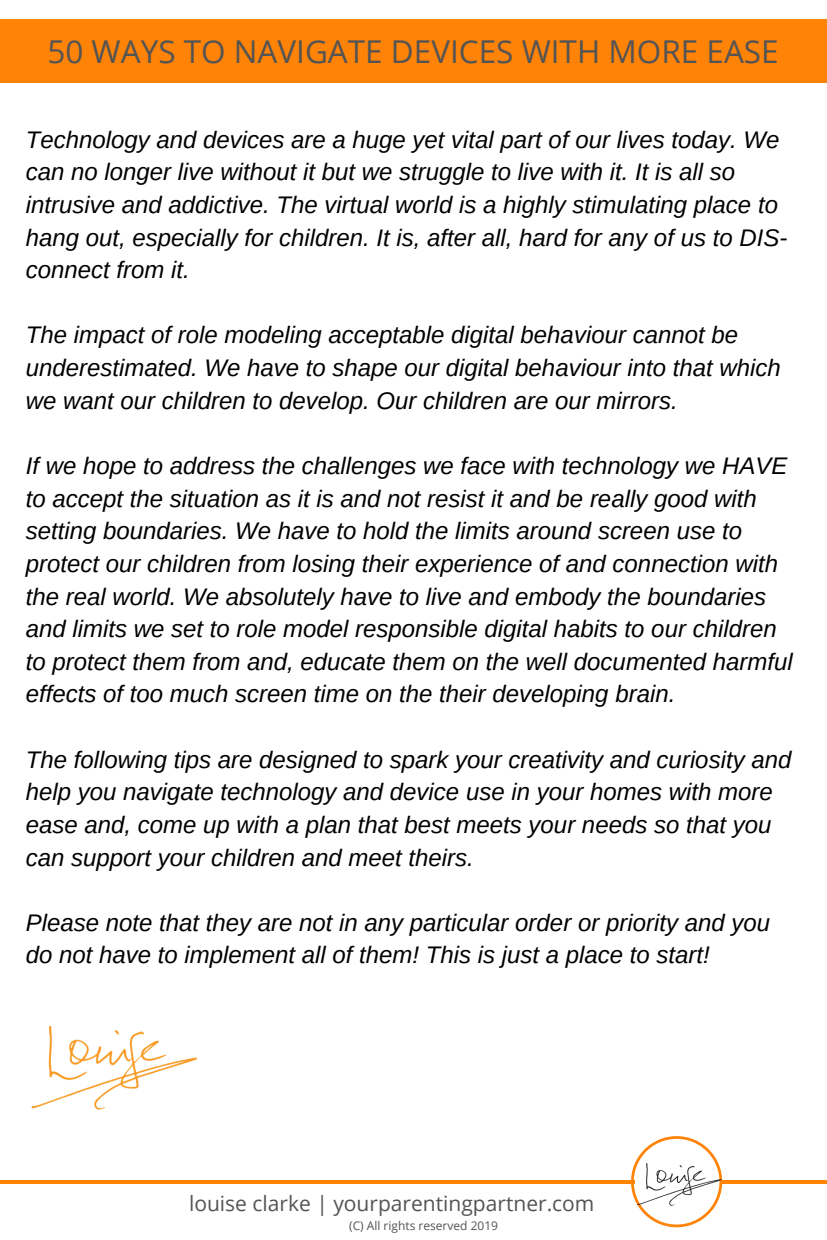
<style>
.page{position:relative;width:827px;height:1240px;background:#fff}
.page>*{position:absolute;margin:0;border:0;box-sizing:border-box;transform-origin:0 0}
.t1{font:31.5px "Open Sans";color:#545454}
.t2{font:italic 24px/32.7px "Arimo";color:#000}
.t3{font:21px "Open Sans";color:#545454}
.t4{font:12px "Open Sans";color:#545454}
</style>
<div class="page">
<div style="left:0;top:19px;width:827px;height:63px;background:#ff8306"></div>
<hr style="left:0;top:1180px;width:634px;height:4px;background:#ff8306">
<hr style="left:723px;top:1180px;width:104px;height:4px;background:#ff8306">
<svg style="left:631px;top:1136px;width:86px;height:91px"></svg>
<img style="left:634px;top:1160px;width:89px;height:49px">
<img style="left:31px;top:1026px;width:166px;height:84px">
<h1 class="t1" style="left:48px;top:29px;width:733px">50 WAYS TO NAVIGATE DEVICES WITH MORE EASE</h1>
<p class="t2" style="left:26px;top:123px;width:763px">Technology and devices are a huge yet vital part of our lives today. We can no longer live without it but we struggle to live with it. It is all so intrusive and addictive. The virtual world is a highly stimulating place to hang out, especially for children. It is, after all, hard for any of us to DIS&shy;connect from it.</p>
<p class="t2" style="left:26px;top:319px;width:756px">The impact of role modeling acceptable digital behaviour cannot be underestimated. We have to shape our digital behaviour into that which we want our children to develop. Our children are our mirrors.</p>
<p class="t2" style="left:26px;top:449px;width:768px">If we hope to address the challenges we face with technology we HAVE to accept the situation as it is and not resist it and be really good with setting boundaries. We have to hold the limits around screen use to protect our children from losing their experience of and connection with the real world. We absolutely have to live and embody the boundaries and limits we set to role model responsible digital habits to our children to protect them from and, educate them on the well documented harmful effects of too much screen time on the their developing brain.</p>
<p class="t2" style="left:26px;top:743px;width:767px">The following tips are designed to spark your creativity and curiosity and help you navigate technology and device use in your homes with more ease and, come up with a plan that best meets your needs so that you can support your children and meet theirs.</p>
<p class="t2" style="left:26px;top:906px;width:746px">Please note that they are not in any particular order or priority and you do not have to implement all of them! This is just a place to start!</p>
<p class="t3" style="left:189px;top:1188px;width:407px">louise clarke | yourparentingpartner.com</p>
<p class="t4" style="left:349px;top:1217px;width:151px">(C) All rights reserved 2019</p>
</div>
